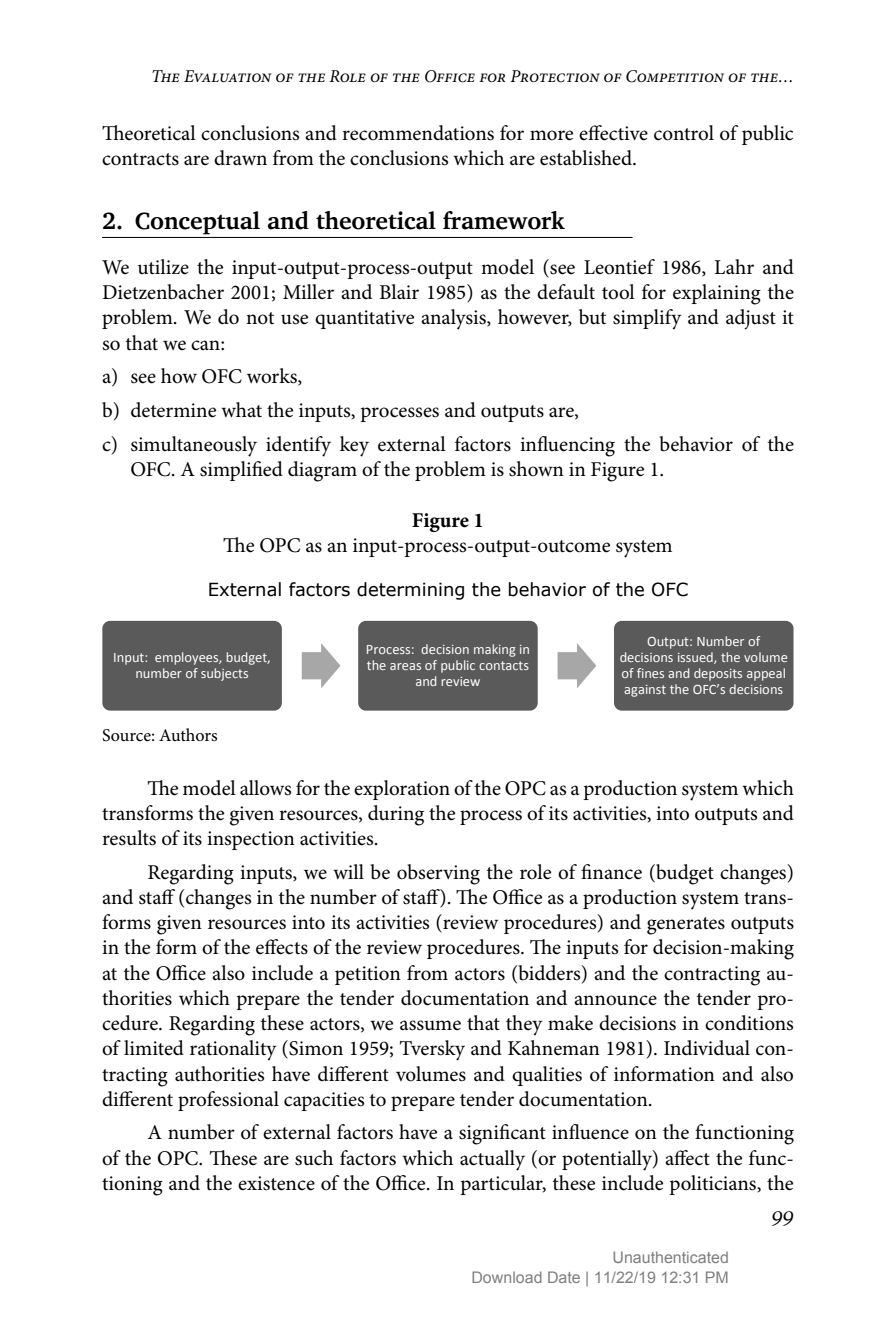
<style>
.page{position:relative;width:879px;height:1333px;background:#fff}
.page>*{position:absolute;margin:0;border:0;box-sizing:border-box;transform-origin:0 0}
.t1{font:700 24px "Charter AT";color:#000}
.t2{font:21px/25.2px "Minion Pro";color:#000;text-align:justify}
.t3{font:700 21px "Minion Pro";color:#000}
.t4{font:italic 20px "Charter AT";color:#000}
.t5{font:italic 18px "Minion Pro";color:#000}
.t6{font:18px "Verdana";color:#000}
.t7{font:18px "Minion Pro";color:#000}
.t8{font:16px/20px "Arial";color:#808080;text-align:right}
.t9{font:14.4px/16px "Calibri";letter-spacing:-.005em;color:#fff;text-align:center}
</style>
<div class="page">
<hr style="left:102px;top:237px;width:530px;height:1px;background:#000">
<div style="left:102px;top:620px;width:180px;height:91px;background:#5a5a5a"></div>
<svg style="left:302px;top:643px;width:38px;height:45px"></svg>
<div style="left:358px;top:620px;width:180px;height:91px;background:#5a5a5a"></div>
<svg style="left:557px;top:643px;width:39px;height:45px"></svg>
<div style="left:614px;top:620px;width:180px;height:91px;background:#5a5a5a"></div>
<p class="t5" style="left:151px;top:69px;width:644px">The Evaluation of the Role of the Office for Protection of Competition of the…</p>
<p class="t2" style="left:102px;top:122px;width:693px">Theoretical conclusions and recommendations for more effective control of public contracts are drawn from the conclusions which are established.</p>
<p class="t1" style="left:102px;top:213px;width:464px">2. Conceptual and theoretical framework</p>
<p class="t2" style="left:102px;top:256px;width:693px">We utilize the input-output-process-output model (see Leontief 1986, Lahr and Dietzenbacher 2001; Miller and Blair 1985) as the default tool for explaining the problem. We do not use quantitative analysis, however, but simplify and adjust it so that we can:</p>
<p class="t2" style="left:102px;top:361px;width:693px;line-height:33.8px;text-align:left">a) see how OFC works,<br>b) determine what the inputs, processes and outputs are,<br>c) simultaneously identify key external factors influencing the behavior of the</p>
<p class="t2" style="left:130px;top:458px;width:535px">OFC. A simplified diagram of the problem is shown in Figure 1.</p>
<p class="t3" style="left:412px;top:511px;width:74px">Figure 1</p>
<p class="t2" style="left:223px;top:534px;width:451px">The OPC as an input-process-output-outcome system</p>
<p class="t6" style="left:208px;top:578px;width:482px">External factors determining the behavior of the OFC</p>
<p class="t9" style="left:113px;top:650px;width:159px">Input: employees, budget, number of subjects</p>
<p class="t9" style="left:366px;top:642px;width:166px">Process: decision making in the areas of public contacts and review</p>
<p class="t9" style="left:620px;top:634px;width:170px">Output: Number of decisions issued, the volume of fines and deposits appeal against the OFC’s decisions</p>
<p class="t7" style="left:102px;top:728px;width:117px">Source: Authors</p>
<p class="t2" style="left:102px;top:777px;width:693px;text-indent:45px">The model allows for the exploration of the OPC as a production system which transforms the given resources, during the process of its activities, into outputs and results of its inspection activities.</p>
<p class="t2" style="left:102px;top:861px;width:693px;text-indent:45px">Regarding inputs, we will be observing the role of finance (budget changes) and staff (changes in the number of staff). The Office as a production system trans&shy;forms given resources into its activities (review procedures) and generates outputs in the form of the effects of the review procedures. The inputs for decision-making at the Office also include a petition from actors (bidders) and the contracting au&shy;thorities which prepare the tender documentation and announce the tender pro&shy;cedure. Regarding these actors, we assume that they make decisions in conditions of limited rationality (Simon 1959; Tversky and Kahneman 1981). Individual con&shy;tracting authorities have different volumes and qualities of information and also different professional capacities to prepare tender documentation.</p>
<p class="t2" style="left:102px;top:1121px;width:693px;text-indent:45px">A number of external factors have a significant influence on the functioning of the OPC. These are such factors which actually (or potentially) affect the func&shy;tioning and the existence of the Office. In particular, these include politicians, the</p>
<p class="t8" style="left:471px;top:1248px;width:259px">Unauthenticated<br>Download Date | 11/22/19 12:31 PM</p>
<p class="t4" style="left:771px;top:1211px;width:24px">99</p>
</div>
